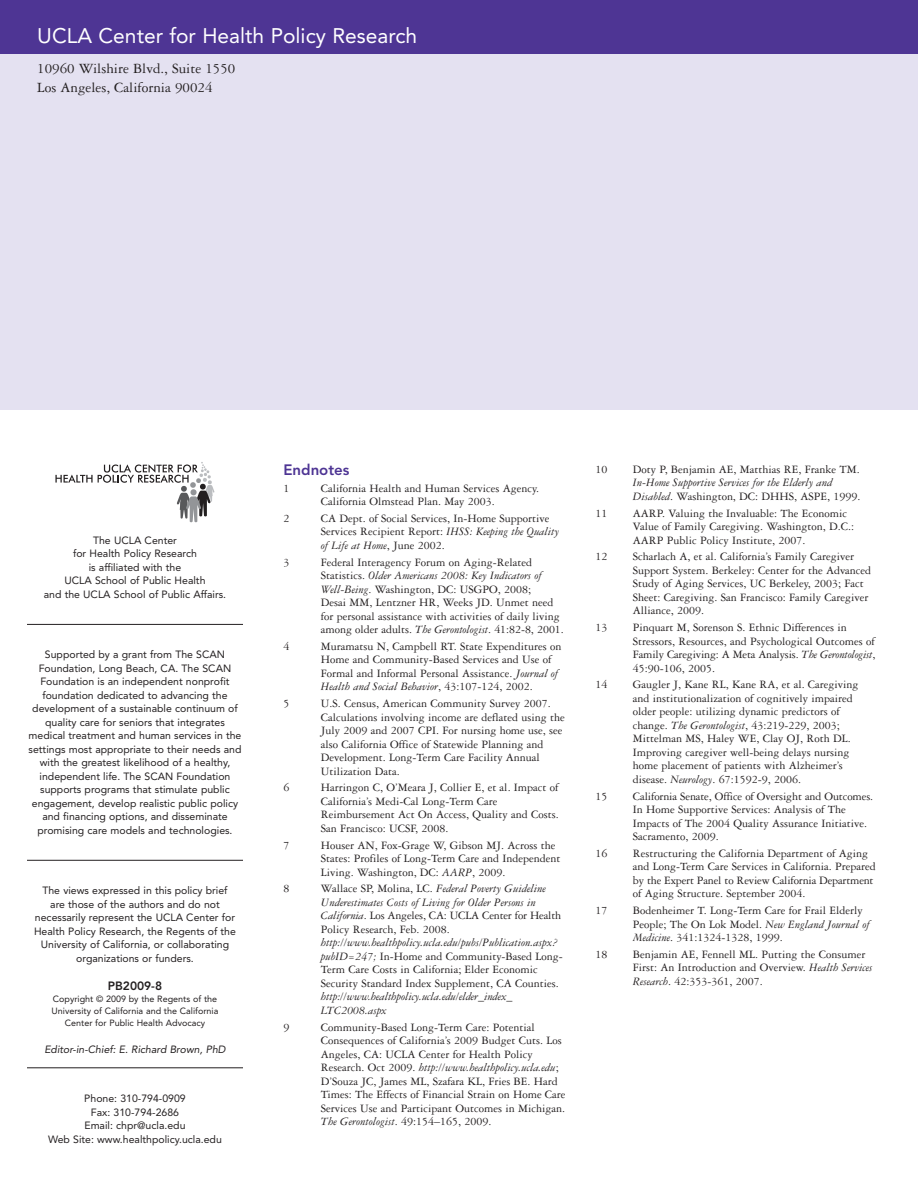
<style>
.page{position:relative;width:918px;height:1188px;background:#fff}
.page>*{position:absolute;margin:0;border:0;box-sizing:border-box;transform-origin:0 0}
.t1{font:21px "Avenir";color:#fff}
.t2{font:15px/19.5px "Garamond Three";color:#231f20}
.t3{font:800 15px "Avenir";color:#4e3594}
.t4{font:12px/13.5px "Garamond Three";color:#231f20}
.t5{font:italic 12px/13.5px "Garamond Three";letter-spacing:-.005em;color:#231f20}
.t6{font:800 12px "Avenir";color:#231f20}
.t7{font:10.5px/13.5px "Avenir";color:#231f20;text-align:center}
.t8{font:9px/12px "Avenir";color:#231f20;text-align:center}
.s1{font-style:italic}
.s2{font-style:normal}
</style>
<div class="page">
<div style="left:0;top:0;width:918px;height:410px;background:#e4e1f1"></div>
<div style="left:0;top:0;width:918px;height:54px;background:#4e3594"></div>
<hr style="left:27px;top:860px;width:216px;height:1px;background:#231f20">
<svg style="left:55px;top:462px;width:159px;height:60px"></svg>
<hr style="left:27px;top:1067px;width:216px;height:1px;background:#231f20">
<hr style="left:27px;top:624px;width:216px;height:1px;background:#231f20">
<h1 class="t1" style="left:37px;top:27px;width:381px">UCLA Center for Health Policy Research</h1>
<p class="t2" style="left:37px;top:60px;width:200px">10960 Wilshire Blvd., Suite 1550<br>Los Angeles, California 90024</p>
<p class="t7" style="left:44px;top:534px;width:184px">The UCLA Center<br>for Health Policy Research<br>is affiliated with the<br>UCLA School of Public Health<br>and the UCLA School of Public Affairs.</p>
<p class="t7" style="left:29px;top:649px;width:214px">Supported by a grant from The SCAN Foundation, Long Beach, CA. The SCAN Foundation is an independent nonprofit foundation dedicated to advancing the development of a sustainable continuum of quality care for seniors that integrates medical treatment and human services in the settings most appropriate to their needs and with the greatest likelihood of a healthy, independent life. The SCAN Foundation supports programs that stimulate public engagement, develop realistic public policy and financing options, and disseminate promising care models and technologies.</p>
<p class="t7" style="left:34px;top:885px;width:203px">The views expressed in this policy brief are those of the authors and do not necessarily represent the UCLA Center for Health Policy Research, the Regents of the University of California, or collaborating organizations or funders.</p>
<p class="t6" style="left:108px;top:981px;width:56px">PB2009-8</p>
<p class="t8" style="left:52px;top:994px;width:168px">Copyright © 2009 by the Regents of the<br>University of California and the California<br>Center for Public Health Advocacy</p>
<p class="t7" style="left:44px;top:1044px;width:184px">Editor-in-Chief: E. Richard Brown, PhD</p>
<p class="t7" style="left:48px;top:1093px;width:175px">Phone: 310-794-0909<br>Fax: 310-794-2686<br>Email: chpr@ucla.edu<br>Web Site: www.healthpolicy.ucla.edu</p>
<p class="t3" style="left:284px;top:464px;width:68px">Endnotes</p>
<p class="t4" style="left:284px;top:482px;width:7px">1</p>
<p class="t4" style="left:321px;top:482px;width:220px">California Health and Human Services Agency.<br>California Olmstead Plan. May 2003.</p>
<p class="t4" style="left:284px;top:513px;width:7px">2</p>
<p class="t4" style="left:321px;top:513px;width:240px">CA Dept. of Social Services, In-Home Supportive<br>Services Recipient Report: <span class="s1">IHSS: Keeping the Quality of Life at Home</span>, June 2002.</p>
<p class="t4" style="left:284px;top:556px;width:7px">3</p>
<p class="t4" style="left:321px;top:556px;width:244px">Federal Interagency Forum on Aging-Related Statistics. <span class="s1">Older Americans 2008: Key Indicators of Well-Being</span>. Washington, DC: USGPO, 2008;<br>Desai MM, Lentzner HR, Weeks JD. Unmet need for personal assistance with activities of daily living among older adults. <span class="s1">The Gerontologist</span>. 41:82-8, 2001.</p>
<p class="t4" style="left:284px;top:641px;width:7px">4</p>
<p class="t4" style="left:321px;top:641px;width:242px">Muramatsu N, Campbell RT. State Expenditures on Home and Community-Based Services and Use of Formal and Informal Personal Assistance. <span class="s1">Journal of Health and Social Behavior</span>, 43:107-124, 2002.</p>
<p class="t4" style="left:283px;top:698px;width:7px">5</p>
<p class="t4" style="left:321px;top:698px;width:245px">U.S. Census, American Community Survey 2007.<br>Calculations involving income are deflated using the July 2009 and 2007 CPI. For nursing home use, see also California Office of Statewide Planning and Development. Long-Term Care Facility Annual Utilization Data.</p>
<p class="t4" style="left:283px;top:782px;width:7px">6</p>
<p class="t4" style="left:321px;top:782px;width:239px">Harringon C, O’Meara J, Collier E, et al. Impact of California’s Medi-Cal Long-Term Care Reimbursement Act On Access, Quality and Costs.<br>San Francisco: UCSF, 2008.</p>
<p class="t4" style="left:283px;top:839px;width:7px">7</p>
<p class="t4" style="left:321px;top:839px;width:241px">Houser AN, Fox-Grage W, Gibson MJ. Across the<br>States: Profiles of Long-Term Care and Independent<br>Living. Washington, DC: <span class="s1">AARP</span>, 2009.</p>
<p class="t4" style="left:283px;top:883px;width:7px">8</p>
<p class="t4" style="left:321px;top:883px;width:242px">Wallace SP, Molina, LC. <span class="s1">Federal Poverty Guideline Underestimates Costs of Living for Older Persons in California</span>. Los Angeles, CA: UCLA Center for Health Policy Research, Feb. 2008.</p>
<p class="t4" style="left:321px;top:937px;width:243px"><span class="s1">http://www.healthpolicy.ucla.edu/pubs/Publication.aspx? pubID=247;</span> In-Home and Community-Based Long-Term Care Costs in California; Elder Economic Security Standard Index Supplement, CA Counties.</p>
<p class="t5" style="left:321px;top:991px;width:193px">http://www.healthpolicy.ucla.edu/elder_index_<br>LTC2008.aspx</p>
<p class="t4" style="left:283px;top:1021px;width:7px">9</p>
<p class="t4" style="left:321px;top:1021px;width:246px">Community-Based Long-Term Care: Potential Consequences of California’s 2009 Budget Cuts. Los Angeles, CA: UCLA Center for Health Policy Research. Oct 2009. <span class="s1">http://www.healthpolicy.ucla.edu</span>; D’Souza JC, James ML, Szafara KL, Fries BE. Hard Times: The Effects of Financial Strain on Home Care Services Use and Participant Outcomes in Michigan.<br><span class="s1">The Gerontologist</span>. 49:154–165, 2009.</p>
<p class="t4" style="left:596px;top:464px;width:13px">10</p>
<p class="t4" style="left:633px;top:464px;width:228px">Doty P, Benjamin AE, Matthias RE, Franke TM.</p>
<p class="t5" style="left:633px;top:477px;width:229px">In-Home Supportive Services for the Elderly and<br>Disabled<span class="s2">. Washington, DC: DHHS, ASPE, 1999.</span></p>
<p class="t4" style="left:596px;top:507px;width:13px">11</p>
<p class="t4" style="left:633px;top:507px;width:223px">AARP. Valuing the Invaluable: The Economic<br>Value of Family Caregiving. Washington, D.C.:<br>AARP Public Policy Institute, 2007.</p>
<p class="t4" style="left:596px;top:551px;width:13px">12</p>
<p class="t4" style="left:633px;top:551px;width:240px">Scharlach A, et al. California’s Family Caregiver Support System. Berkeley: Center for the Advanced Study of Aging Services, UC Berkeley, 2003; Fact Sheet: Caregiving. San Francisco: Family Caregiver Alliance, 2009.</p>
<p class="t4" style="left:596px;top:622px;width:13px">13</p>
<p class="t4" style="left:633px;top:622px;width:244px">Pinquart M, Sorenson S. Ethnic Differences in Stressors, Resources, and Psychological Outcomes of Family Caregiving: A Meta Analysis. <span class="s1">The Gerontologist</span>, 45:90-106, 2005.</p>
<p class="t4" style="left:596px;top:679px;width:13px">14</p>
<p class="t4" style="left:633px;top:679px;width:227px">Gaugler J, Kane RL, Kane RA, et al. Caregiving and institutionalization of cognitively impaired older people: utilizing dynamic predictors of change. <span class="s1">The Gerontologist</span>, 43:219-229, 2003; Mittelman MS, Haley WE, Clay OJ, Roth DL.<br>Improving caregiver well-being delays nursing home placement of patients with Alzheimer’s disease. <span class="s1">Neurology</span>. 67:1592-9, 2006.</p>
<p class="t4" style="left:596px;top:790px;width:13px">15</p>
<p class="t4" style="left:633px;top:790px;width:242px">California Senate, Office of Oversight and Outcomes.<br>In Home Supportive Services: Analysis of The Impacts of The 2004 Quality Assurance Initiative.<br>Sacramento, 2009.</p>
<p class="t4" style="left:596px;top:848px;width:13px">16</p>
<p class="t4" style="left:633px;top:848px;width:244px">Restructuring the California Department of Aging and Long-Term Care Services in California. Prepared by the Expert Panel to Review California Department of Aging Structure. September 2004.</p>
<p class="t4" style="left:596px;top:905px;width:13px">17</p>
<p class="t4" style="left:633px;top:905px;width:238px">Bodenheimer T. Long-Term Care for Frail Elderly<br>People; The On Lok Model. <span class="s1">New England Journal of<br>Medicine</span>. 341:1324-1328, 1999.</p>
<p class="t4" style="left:596px;top:949px;width:13px">18</p>
<p class="t4" style="left:633px;top:949px;width:241px">Benjamin AE, Fennell ML. Putting the Consumer<br>First: An Introduction and Overview. <span class="s1">Health Services<br>Research</span>. 42:353-361, 2007.</p>
</div>
